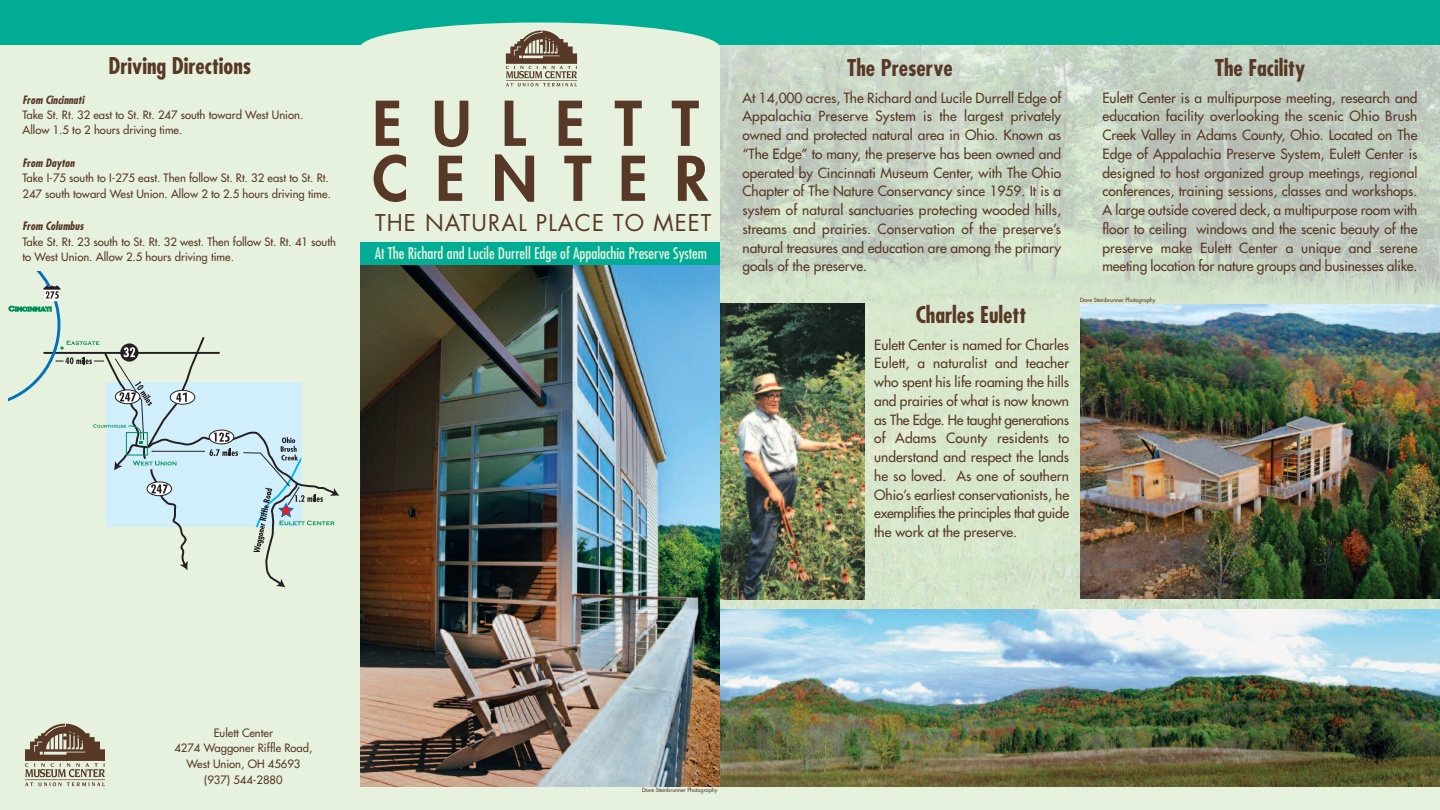
<style>
.page{position:relative;width:1440px;height:810px;background:#e7f2de}
.page>*{position:absolute;margin:0;border:0;box-sizing:border-box;transform-origin:0 0}
.t1{font:800 60px/55px "Futura";letter-spacing:.475em;color:#583826}
.t2{font:700 condensed 22.5px "Futura";color:#583826}
.t3{font:22.5px "Futura";letter-spacing:.05em;color:#583826}
.t4{font:condensed 15.62px "Futura";color:#e7f2de}
.t5{font:13.75px/18.8px "Futura";letter-spacing:-.01em;color:#583826;text-align:justify}
.t6{font:11.25px/15.4px "Futura";color:#583826}
.t7{font:italic 700 condensed 11.25px "Futura";letter-spacing:.005em;color:#583826}
.t8{font:5.62px "Futura";color:#583826}
</style>
<div class="page">
<img style="left:720px;top:45px;width:720px;height:564px">
<svg style="left:9px;top:271px;width:330px;height:316px"></svg>
<div style="left:0;top:0;width:1440px;height:45px;background:#00ac94"></div>
<div style="left:360px;top:242px;width:360px;height:25px;background:#00ac94"></div>
<img style="left:360px;top:265px;width:360px;height:522px">
<img style="left:1080px;top:305px;width:360px;height:293px">
<img style="left:720px;top:304px;width:145px;height:295px">
<img style="left:720px;top:609px;width:720px;height:178px">
<div style="left:360px;top:22px;width:360px;height:51px;background:#e7f2de;border-radius:50%"></div>
<img style="left:25px;top:723px;width:80px;height:64px">
<img style="left:506px;top:30px;width:71px;height:57px">
<h2 class="t2" style="left:109px;top:56px;width:144px">Driving Directions</h2>
<p class="t7" style="left:22px;top:94px;width:63px">From Cincinnati</p>
<p class="t6" style="left:22px;top:108px;width:282px">Take St. Rt. 32 east to St. Rt. 247 south toward West Union.<br>Allow 1.5 to 2 hours driving time.</p>
<p class="t7" style="left:22px;top:158px;width:54px">From Dayton</p>
<p class="t6" style="left:22px;top:171px;width:310px">Take I-75 south to I-275 east. Then follow St. Rt. 32 east to St. Rt.<br>247 south toward West Union. Allow 2 to 2.5 hours driving time.</p>
<p class="t7" style="left:23px;top:221px;width:63px">From Columbus</p>
<p class="t6" style="left:23px;top:234px;width:315px">Take St. Rt. 23 south to St. Rt. 32 west. Then follow St. Rt. 41 south to West Union. Allow 2.5 hours driving time.</p>
<h1 class="t1" style="left:372px;top:101px;width:337px">EULETT<br>CENTER</h1>
<h2 class="t3" style="left:375px;top:212px;width:338px">THE NATURAL PLACE TO MEET</h2>
<p class="t4" style="left:375px;top:246px;width:334px">At The Richard and Lucile Durrell Edge of Appalachia Preserve System</p>
<h2 class="t2" style="left:847px;top:58px;width:107px">The Preserve</h2>
<p class="t5" style="left:742px;top:89px;width:320px">At 14,000 acres, The Richard and Lucile Durrell Edge of Appalachia Preserve System is the largest privately owned and protected natural area in Ohio. Known as “The Edge” to many, the preserve has been owned and operated by Cincinnati Museum Center, with The Ohio Chapter of The Nature Conservancy since 1959. It is a system of natural sanctuaries protecting wooded hills, streams and prairies. Conservation of the preserve’s natural treasures and education are among the primary goals of the preserve.</p>
<h2 class="t2" style="left:916px;top:305px;width:112px">Charles Eulett</h2>
<p class="t5" style="left:874px;top:336px;width:196px">Eulett Center is named for Charles Eulett, a naturalist and teacher who spent his life roaming the hills and prairies of what is now known as The Edge. He taught generations of Adams County residents to understand and respect the lands he so loved. As one of southern Ohio’s earliest conservationists, he exemplifies the principles that guide the work at the preserve.</p>
<h2 class="t2" style="left:1215px;top:58px;width:92px">The Facility</h2>
<p class="t5" style="left:1103px;top:89px;width:317px">Eulett Center is a multipurpose meeting, research and education facility overlooking the scenic Ohio Brush Creek Valley in Adams County, Ohio. Located on The Edge of Appalachia Preserve System, Eulett Center is designed to host organized group meetings, regional conferences, training sessions, classes and workshops.<br>A large outside covered deck, a multipurpose room with floor to ceiling windows and the scenic beauty of the preserve make Eulett Center a unique and serene meeting location for nature groups and businesses alike.</p>
<p class="t8" style="left:1080px;top:297px;width:77px">Dave Steinbrunner Photography</p>
<p class="t6" style="left:174px;top:726px;width:139px;line-height:15px;text-align:center">Eulett Center<br>4274 Waggoner Riffle Road,</p>
<p class="t6" style="left:186px;top:757px;width:115px;line-height:16.2px;text-align:center">West Union, OH 45693 (937) 544-2880</p>
<p class="t8" style="left:642px;top:787px;width:77px">Dave Steinbrunner Photography</p>
</div>
